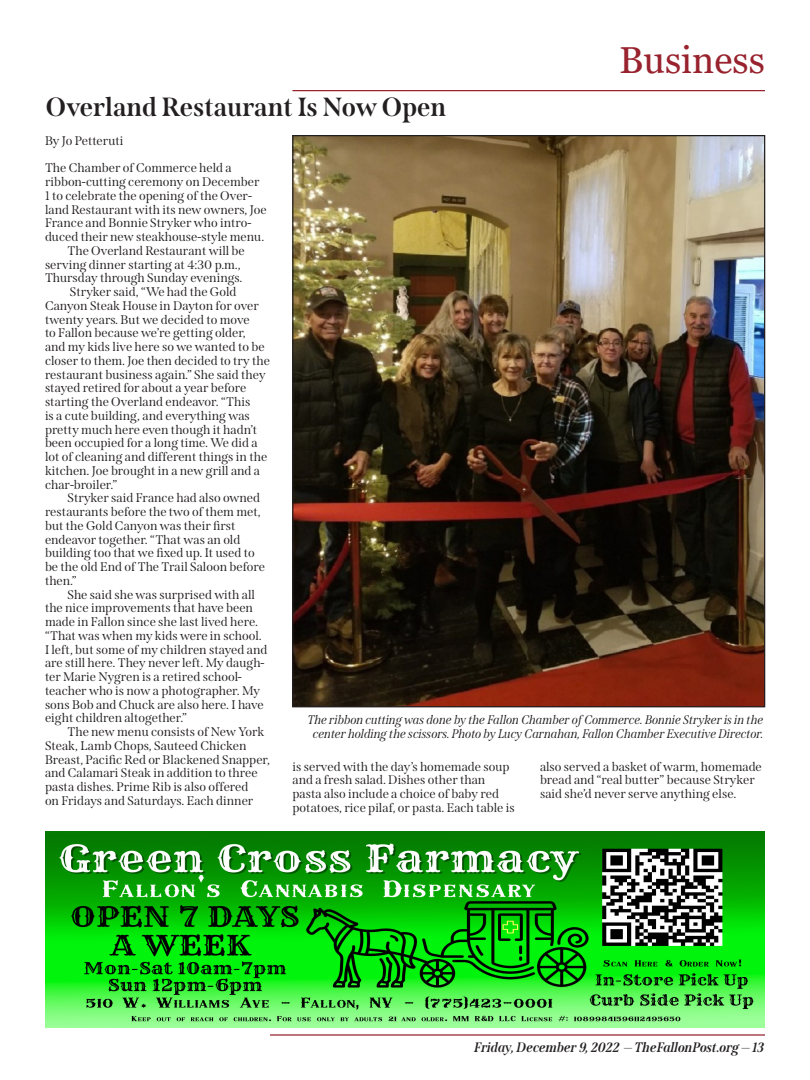
<style>
.page{position:relative;width:810px;height:1080px;background:#fff}
.page>*{position:absolute;margin:0;border:0;box-sizing:border-box;transform-origin:0 0}
.Heading{font:37.5px "Georgia";color:#98222d}
.Titles{font:700 26.25px "Span";color:#231f20}
.t1{font:italic 700 13.75px "Span";color:#231f20}
.t2{font:12.5px/13.8px "Span";color:#231f20}
.t3{font:italic 12.5px/13.8px "Span";color:#231f20;text-align:center}
</style>
<div class="page">
<hr style="left:270px;top:1034px;width:495px;height:2px;background:#98222d">
<hr style="left:292px;top:90px;width:473px;height:1px;background:#98222d">
<img style="left:294px;top:137px;width:469px;height:568px">
<img style="left:45px;top:832px;width:720px;height:196px">
<p class="Heading" style="left:619px;top:38px;width:147px">Business</p>
<p class="Titles" style="left:46px;top:92px;width:402px">Overland Restaurant Is Now Open</p>
<p class="t2" style="left:45px;top:134px;width:80px">By Jo Petteruti</p>
<p class="t2" style="left:45px;top:161px;width:223px">The Chamber of Commerce held a ribbon-cutting ceremony on December 1 to celebrate the opening of the Over&shy;land Restaurant with its new owners, Joe France and Bonnie Stryker who intro&shy;duced their new steakhouse-style menu.</p>
<p class="t2" style="left:45px;top:244px;width:201px;text-indent:22px">The Overland Restaurant will be serving dinner starting at 4:30 p.m.,<br>Thursday through Sunday evenings.</p>
<p class="t2" style="left:45px;top:285px;width:226px;text-indent:25px">Stryker said, “We had the Gold Canyon Steak House in Dayton for over twenty years. But we decided to move<br>to Fallon because we’re getting older,<br>and my kids live here so we wanted to be closer to them. Joe then decided to try the restaurant business again.” She said they stayed retired for about a year before starting the Overland endeavor. “This<br>is a cute building, and everything was pretty much here even though it hadn’t been occupied for a long time. We did a lot of cleaning and different things in the kitchen. Joe brought in a new grill and a char-broiler.”</p>
<p class="t2" style="left:45px;top:491px;width:222px;text-indent:22px">Stryker said France had also owned restaurants before the two of them met, but the Gold Canyon was their first endeavor together. “That was an old building too that we fixed up. It used to be the old End of The Trail Saloon before then.”</p>
<p class="t2" style="left:45px;top:587px;width:224px;text-indent:22px">She said she was surprised with all the nice improvements that have been made in Fallon since she last lived here. “That was when my kids were in school.<br>I left, but some of my children stayed and are still here. They never left. My daugh&shy;ter Marie Nygren is a retired school&shy;teacher who is now a photographer. My sons Bob and Chuck are also here. I have eight children altogether.”</p>
<p class="t2" style="left:45px;top:725px;width:226px;text-indent:22px">The new menu consists of New York Steak, Lamb Chops, Sauteed Chicken Breast, Pacific Red or Blackened Snapper, and Calamari Steak in addition to three pasta dishes. Prime Rib is also offered<br>on Fridays and Saturdays. Each dinner</p>
<p class="t3" style="left:308px;top:713px;width:457px">The ribbon cutting was done by the Fallon Chamber of Commerce. Bonnie Stryker is in the center holding the scissors. Photo by Lucy Carnahan, Fallon Chamber Executive Director.</p>
<p class="t2" style="left:292px;top:760px;width:224px">is served with the day’s homemade soup and a fresh salad. Dishes other than pasta also include a choice of baby red potatoes, rice pilaf, or pasta. Each table is</p>
<p class="t2" style="left:540px;top:760px;width:223px">also served a basket of warm, homemade bread and “real butter” because Stryker said she’d never serve anything else.</p>
<p class="t1" style="left:475px;top:1039px;width:292px">Friday, December 9, 2022 — TheFallonPost.org — 13</p>
</div>
